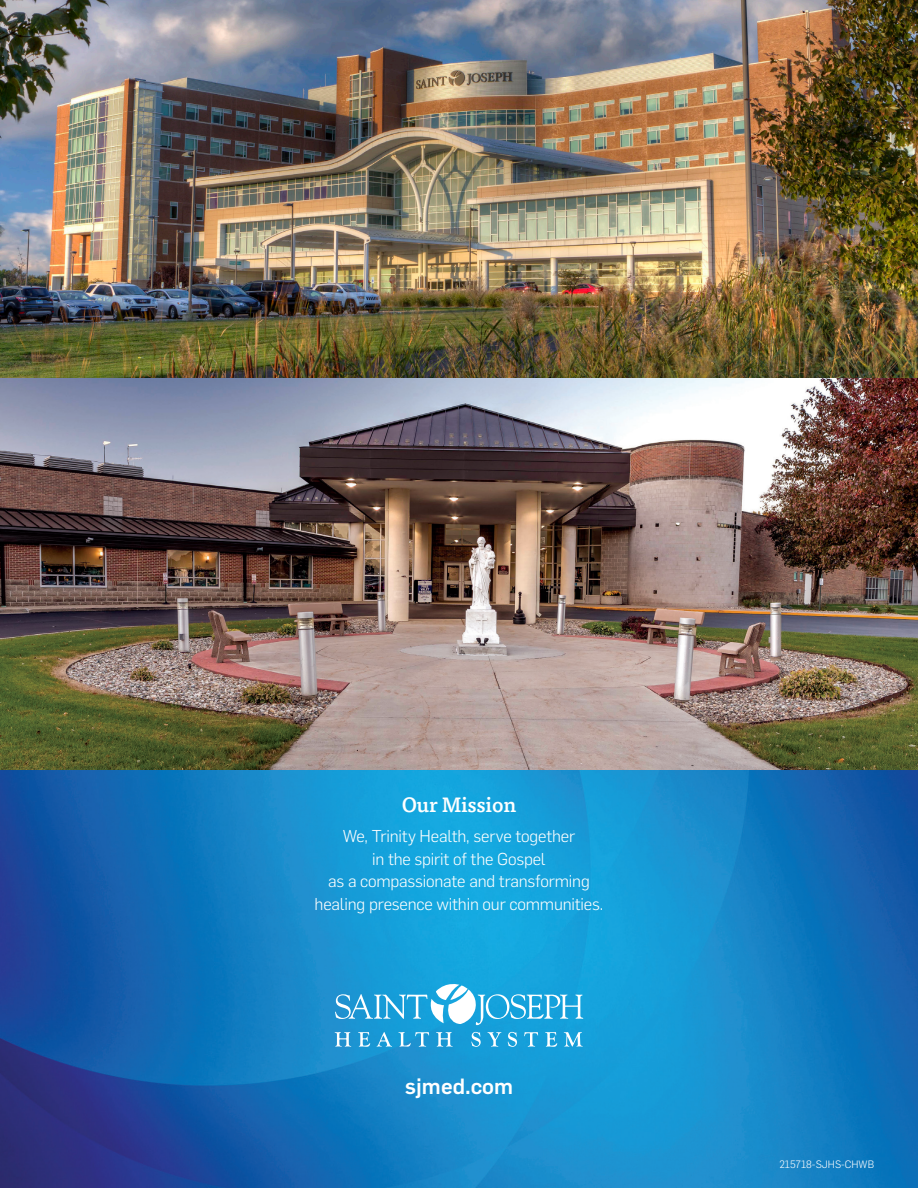
<style>
.page{position:relative;width:918px;height:1188px;background:#fff}
.page>*{position:absolute;margin:0;border:0;box-sizing:border-box;transform-origin:0 0}
.t1{font:500 21.6px "Flama";color:#fff}
.t2{font:500 20.7px "Tisa Pro";letter-spacing:-.01em;color:#fff}
.t3{font:300 16.8px/22.5px "Flama";letter-spacing:-.01em;color:#fff;text-align:center}
.t4{font:300 10.5px "Flama";color:#fff}
</style>
<div class="page">
<img style="left:0;top:770px;width:918px;height:418px">
<svg style="left:335px;top:981px;width:248px;height:44px"></svg>
<svg style="left:335px;top:1032px;width:16px;height:15px"></svg>
<svg style="left:358px;top:1032px;width:12px;height:15px"></svg>
<svg style="left:377px;top:1032px;width:15px;height:15px"></svg>
<svg style="left:398px;top:1032px;width:31px;height:15px"></svg>
<svg style="left:436px;top:1032px;width:17px;height:15px"></svg>
<svg style="left:471px;top:1032px;width:10px;height:15px"></svg>
<svg style="left:487px;top:1032px;width:14px;height:15px"></svg>
<svg style="left:508px;top:1032px;width:9px;height:15px"></svg>
<svg style="left:524px;top:1032px;width:14px;height:15px"></svg>
<svg style="left:545px;top:1032px;width:12px;height:15px"></svg>
<svg style="left:564px;top:1032px;width:19px;height:15px"></svg>
<img style="left:0;top:0;width:918px;height:770px">
<p class="t2" style="left:402px;top:788px;width:116px">Our Mission</p>
<p class="t3" style="left:315px;top:824px;width:290px">We, Trinity Health, serve together<br>in the spirit of the Gospel<br>as a compassionate and transforming healing presence within our communities.</p>
<p class="t1" style="left:405px;top:1071px;width:110px">sjmed.com</p>
<p class="t4" style="left:779px;top:1157px;width:96px">215718-SJHS-CHWB</p>
</div>
